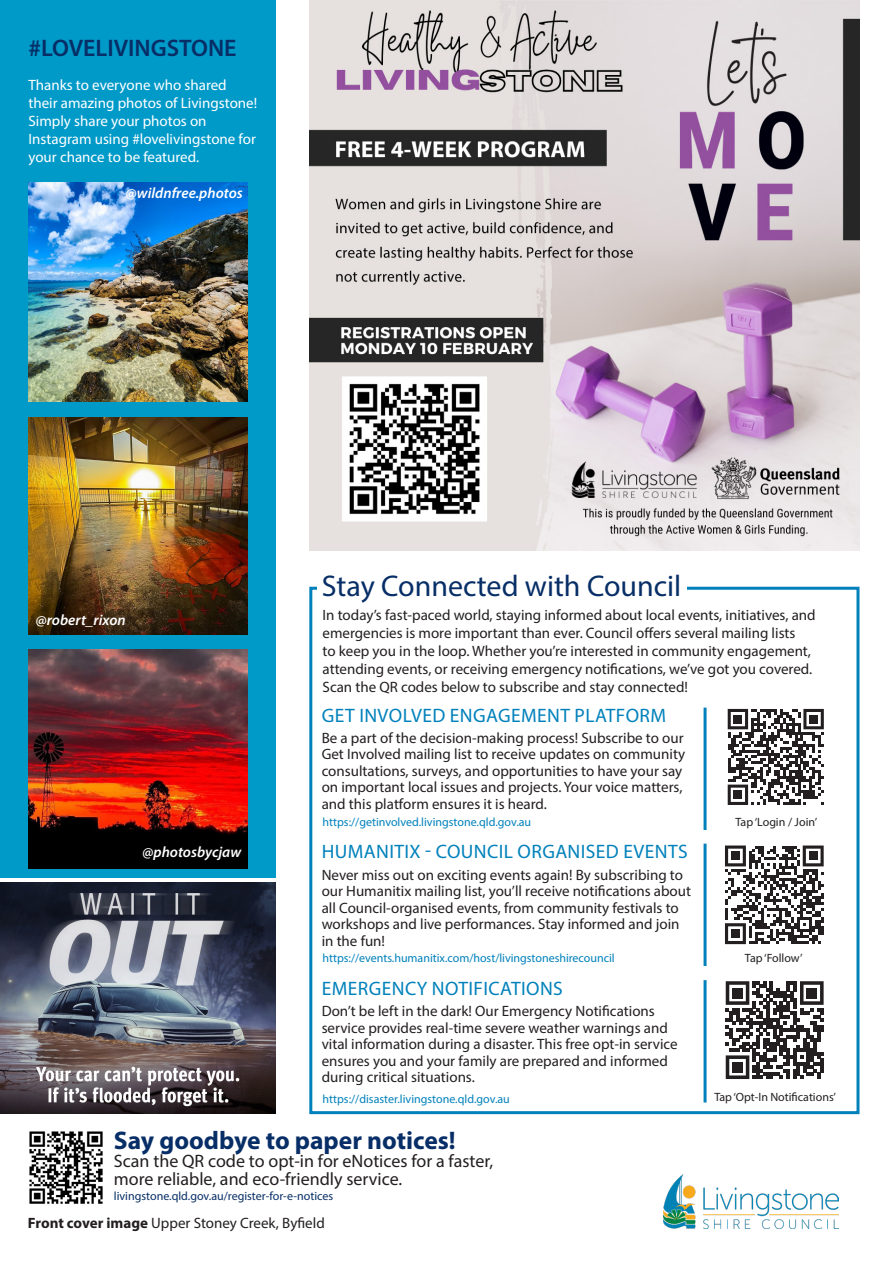
<style>
.page{position:relative;width:893px;height:1263px;background:#fff}
.page>*{position:absolute;margin:0;border:0;box-sizing:border-box;transform-origin:0 0}
.t1{font:30px "Myriad Pro";color:#072e66}
.t2{font:700 25.5px "Myriad Pro";color:#072e66}
.t3{font:600 24px "Myriad Pro";color:#072e66}
.t4{font:19.5px "Myriad Pro";letter-spacing:.02em;color:#0081bb}
.t5{font:18px "Myriad Pro";color:#231f20}
.Bullets{font:15px/16.5px "Myriad Pro";color:#231f20}
.t6{font:15px/18px "Myriad Pro";color:#fff}
.t7{font:italic 600 15px "Myriad Pro";color:#fff}
.Bullets-2{font:12px "Myriad Pro";color:#0081bb}
.Bullets-3{font:12px "Myriad Pro";color:#231f20}
.t8{font:12px "Myriad Pro";color:#072e66}
.s1{font-weight:700}
</style>
<div class="page">
<img style="left:664px;top:1175px;width:175px;height:53px">
<svg style="left:728px;top:709px;width:96px;height:96px"></svg>
<div style="left:733px;top:715px;width:9px;height:8px;background:#231f20"></div>
<div style="left:809px;top:715px;width:9px;height:8px;background:#231f20"></div>
<div style="left:733px;top:790px;width:9px;height:9px;background:#231f20"></div>
<div style="left:309px;top:587px;width:550px;height:527px;border:3px solid #0081bb"></div>
<hr style="left:704px;top:980px;width:2px;height:122px;background:#0081bb">
<div style="left:317px;top:573px;width:369px;height:32px;background:#fff"></div>
<img style="left:309px;top:0;width:550px;height:551px">
<div style="left:0;top:0;width:276px;height:877px;background:#009ac9"></div>
<img style="left:29px;top:183px;width:218px;height:218px">
<img style="left:29px;top:649px;width:218px;height:219px">
<img style="left:29px;top:418px;width:218px;height:217px">
<svg style="left:726px;top:981px;width:98px;height:98px"></svg>
<div style="left:732px;top:988px;width:11px;height:10px;background:#231f20"></div>
<div style="left:807px;top:988px;width:10px;height:10px;background:#231f20"></div>
<div style="left:732px;top:1062px;width:11px;height:10px;background:#231f20"></div>
<svg style="left:725px;top:845px;width:99px;height:99px"></svg>
<div style="left:731px;top:851px;width:9px;height:9px;background:#231f20"></div>
<div style="left:809px;top:851px;width:9px;height:9px;background:#231f20"></div>
<div style="left:731px;top:929px;width:9px;height:9px;background:#231f20"></div>
<hr style="left:704px;top:844px;width:2px;height:122px;background:#0081bb">
<hr style="left:704px;top:708px;width:2px;height:122px;background:#0081bb">
<img style="left:0;top:883px;width:276px;height:231px">
<img style="left:29px;top:1131px;width:74px;height:73px">
<p class="t3" style="left:29px;top:33px;width:210px">#LOVELIVINGSTONE</p>
<p class="t6" style="left:29px;top:76px;width:200px">Thanks to everyone who shared</p>
<p class="t6" style="left:29px;top:94px;width:230px">their amazing photos of Livingstone!</p>
<p class="t6" style="left:29px;top:112px;width:180px">Simply share your photos on</p>
<p class="t6" style="left:29px;top:130px;width:229px">Instagram using #lovelivingstone for your chance to be featured.</p>
<p class="t7" style="left:126px;top:183px;width:118px">@wildnfree.photos</p>
<p class="t7" style="left:36px;top:610px;width:91px">@robert_rixon</p>
<p class="t7" style="left:142px;top:842px;width:100px">@photosbycjaw</p>
<p class="t1" style="left:322px;top:567px;width:361px">Stay Connected with Council</p>
<p class="Bullets" style="left:322px;top:606px;width:495px;line-height:18px">In today’s fast-paced world, staying informed about local events, initiatives, and emergencies is more important than ever. Council offers several mailing lists<br>to keep you in the loop. Whether you’re interested in community engagement, attending events, or receiving emergency notifications, we’ve got you covered.<br>Scan the QR codes below to subscribe and stay connected!</p>
<p class="t4" style="left:322px;top:704px;width:346px">GET INVOLVED ENGAGEMENT PLATFORM</p>
<p class="Bullets" style="left:322px;top:729px;width:365px">Be a part of the decision-making process! Subscribe to our Get Involved mailing list to receive updates on community consultations, surveys, and opportunities to have your say on important local issues and projects. Your voice matters, and this platform ensures it is heard.</p>
<p class="Bullets-2" style="left:322px;top:814px;width:210px">https://getinvolved.livingstone.qld.gov.au</p>
<p class="Bullets-3" style="left:735px;top:814px;width:83px">Tap ‘Login / Join’</p>
<p class="t4" style="left:322px;top:839px;width:367px">HUMANITIX - COUNCIL ORGANISED EVENTS</p>
<p class="Bullets" style="left:322px;top:866px;width:371px">Never miss out on exciting events again! By subscribing to our Humanitix mailing list, you’ll receive notifications about all Council-organised events, from community festivals to workshops and live performances. Stay informed and join in the fun!</p>
<p class="Bullets-2" style="left:322px;top:951px;width:294px">https://events.humanitix.com/host/livingstoneshirecouncil</p>
<p class="t4" style="left:322px;top:976px;width:243px">EMERGENCY NOTIFICATIONS</p>
<p class="Bullets" style="left:322px;top:1003px;width:358px">Don’t be left in the dark! Our Emergency Notifications service provides real-time severe weather warnings and vital information during a disaster. This free opt-in service ensures you and your family are prepared and informed during critical situations.</p>
<p class="Bullets-3" style="left:745px;top:951px;width:59px">Tap ‘Follow’</p>
<p class="Bullets-2" style="left:322px;top:1091px;width:189px">https://disaster.livingstone.qld.gov.au</p>
<p class="Bullets-3" style="left:714px;top:1089px;width:123px">Tap ‘Opt-In Notifications’</p>
<p class="t2" style="left:114px;top:1124px;width:343px">Say goodbye to paper notices!</p>
<p class="t5" style="left:114px;top:1150px;width:381px">Scan the QR code to opt-in for eNotices for a faster,</p>
<p class="t5" style="left:114px;top:1168px;width:290px">more reliable, and eco-friendly service.</p>
<p class="t8" style="left:114px;top:1189px;width:221px">livingstone.qld.gov.au/register-for-e-notices</p>
<p class="Bullets" style="left:28px;top:1214px;width:298px"><span class="s1">Front cover image</span> Upper Stoney Creek, Byfield</p>
</div>
